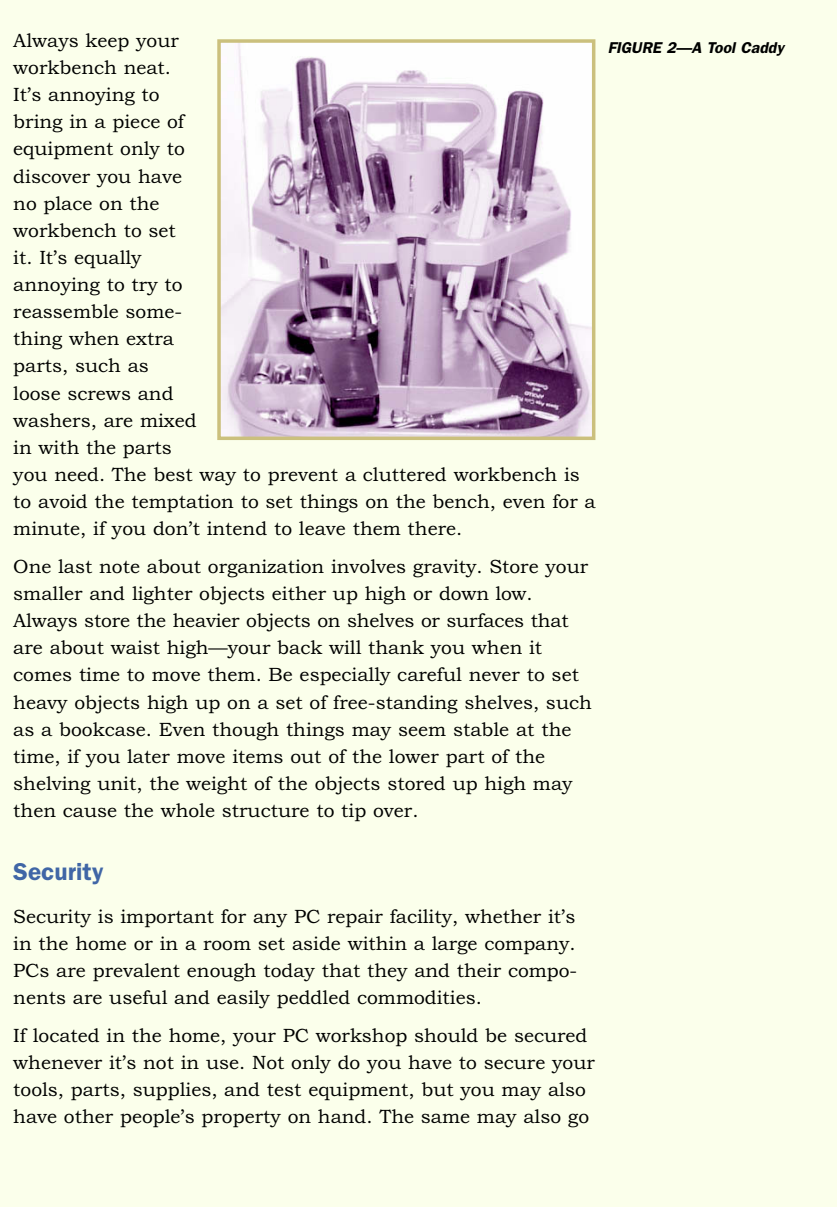
<style>
.page{position:relative;width:837px;height:1207px;background:#fbffeb}
.page>*{position:absolute;margin:0;border:0;box-sizing:border-box;transform-origin:0 0}
.t1{font:600 24.5px "Franklin Gothic";color:#4066a6}
.t2{font:19.25px/27.1px "Bookman Old Style";color:#000}
.t3{font:italic 600 15.75px "Franklin Gothic";color:#000}
</style>
<div class="page">
<img style="left:222px;top:44px;width:368px;height:391px">
<div style="left:217px;top:39px;width:378px;height:401px;border:4px solid #cbc07d"></div>
<p class="t2" style="left:13px;top:29px;width:584px">Always keep your<br>workbench neat.<br>It’s annoying to<br>bring in a piece of<br>equipment only to<br>discover you have<br>no place on the<br>workbench to set<br>it. It’s equally<br>annoying to try to<br>reassemble some-<br>thing when extra<br>parts, such as<br>loose screws and<br>washers, are mixed<br>in with the parts<br>you need. The best way to prevent a cluttered workbench is to avoid the temptation to set things on the bench, even for a minute, if you don’t intend to leave them there.</p>
<p class="t2" style="left:13px;top:555px;width:580px">One last note about organization involves gravity. Store your smaller and lighter objects either up high or down low.<br>Always store the heavier objects on shelves or surfaces that are about waist high—your back will thank you when it comes time to move them. Be especially careful never to set heavy objects high up on a set of free-standing shelves, such as a bookcase. Even though things may seem stable at the time, if you later move items out of the lower part of the shelving unit, the weight of the objects stored up high may then cause the whole structure to tip over.</p>
<p class="t3" style="left:607px;top:42px;width:180px">FIGURE 2—A Tool Caddy</p>
<p class="t1" style="left:13px;top:863px;width:92px">Security</p>
<p class="t2" style="left:13px;top:905px;width:565px;text-align:justify">Security is important for any PC repair facility, whether it’s in the home or in a room set aside within a large company.<br>PCs are prevalent enough today that they and their compo&shy;nents are useful and easily peddled commodities.</p>
<p class="t2" style="left:13px;top:1024px;width:583px">If located in the home, your PC workshop should be secured whenever it’s not in use. Not only do you have to secure your tools, parts, supplies, and test equipment, but you may also have other people’s property on hand. The same may also go</p>
</div>
